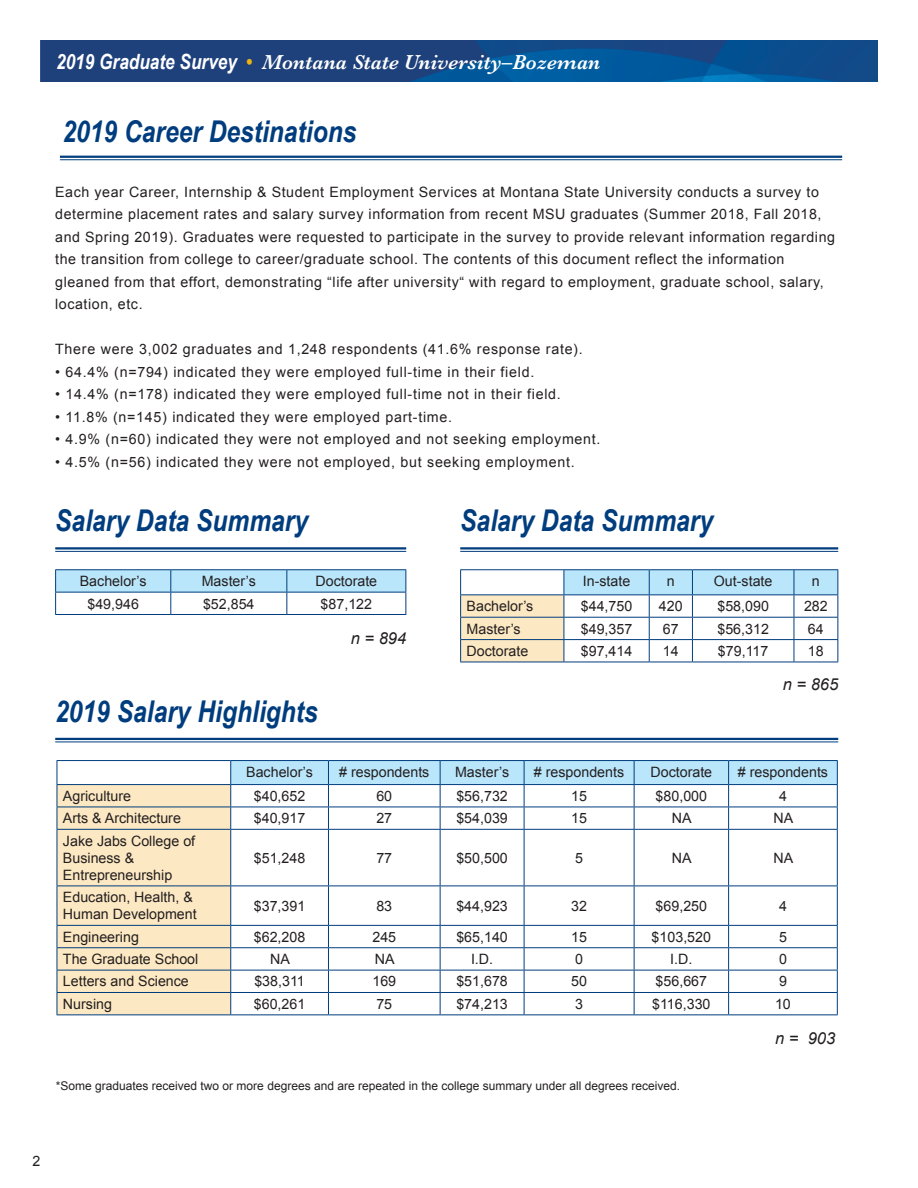
<style>
.page{position:relative;width:918px;height:1188px;background:#fff}
.page>*{position:absolute;margin:0;border:0;box-sizing:border-box;transform-origin:0 0}
.t1{font:italic 700 30px "Arial Narrow";color:#003d7e}
.t2{font:italic 600 21px "Baskerville";color:#fff}
.t3{font:italic 16.5px "Arial";color:#231f20}
.Table_2{font:14.25px/22.5px "Arial";letter-spacing:.04em;color:#231f20}
.Table_2-2{font:14.25px/17.1px "Arial";color:#231f20}
.Table_1{font:14.25px "Arial";color:#231f20}
.Table_2-3{font:12px "Arial";color:#231f20}
.s1{font-family:"Arial Narrow";font-weight:700}
.s2{font-family:"Arial Narrow";font-weight:700;color:#efb310}
</style>
<div class="page">
<img style="left:40px;top:41px;width:838px;height:40px">
<hr style="left:60px;top:156px;width:782px;height:2px;background:#003d7e">
<hr style="left:60px;top:159px;width:782px;height:1px;background:#003d7e">
<hr style="left:55px;top:569px;width:116px;height:1px;background:#003d7e">
<hr style="left:171px;top:569px;width:116px;height:1px;background:#003d7e">
<hr style="left:287px;top:569px;width:119px;height:1px;background:#003d7e">
<hr style="left:55px;top:614px;width:116px;height:1px;background:#003d7e">
<hr style="left:171px;top:614px;width:116px;height:1px;background:#003d7e">
<hr style="left:287px;top:614px;width:119px;height:1px;background:#003d7e">
<svg style="left:55px;top:570px;width:351px;height:44px"></svg>
<hr style="left:564px;top:569px;width:85px;height:1px;background:#003d7e">
<hr style="left:649px;top:569px;width:43px;height:1px;background:#003d7e">
<hr style="left:692px;top:569px;width:102px;height:1px;background:#003d7e">
<hr style="left:794px;top:569px;width:44px;height:1px;background:#003d7e">
<hr style="left:460px;top:662px;width:104px;height:1px;background:#003d7e">
<hr style="left:460px;top:569px;width:104px;height:1px;background:#003d7e">
<hr style="left:564px;top:662px;width:85px;height:1px;background:#003d7e">
<hr style="left:649px;top:662px;width:43px;height:1px;background:#003d7e">
<hr style="left:692px;top:662px;width:102px;height:1px;background:#003d7e">
<hr style="left:794px;top:662px;width:44px;height:1px;background:#003d7e">
<svg style="left:460px;top:570px;width:378px;height:92px"></svg>
<hr style="left:231px;top:760px;width:97px;height:1px;background:#003d7e">
<hr style="left:328px;top:760px;width:112px;height:1px;background:#003d7e">
<hr style="left:440px;top:760px;width:84px;height:1px;background:#003d7e">
<hr style="left:524px;top:760px;width:110px;height:1px;background:#003d7e">
<hr style="left:634px;top:760px;width:95px;height:1px;background:#003d7e">
<hr style="left:729px;top:760px;width:109px;height:1px;background:#003d7e">
<hr style="left:57px;top:760px;width:174px;height:1px;background:#003d7e">
<svg style="left:57px;top:761px;width:781px;height:254px"></svg>
<hr style="left:460px;top:547px;width:378px;height:3px;background:#003d7e">
<hr style="left:460px;top:551px;width:378px;height:1px;background:#003d7e">
<hr style="left:55px;top:547px;width:351px;height:3px;background:#003d7e">
<hr style="left:55px;top:551px;width:351px;height:1px;background:#003d7e">
<hr style="left:55px;top:738px;width:783px;height:2px;background:#003d7e">
<hr style="left:55px;top:742px;width:783px;height:1px;background:#003d7e">
<h2 class="t2" style="left:56px;top:48px;width:546px"><span class="s1">2019 Graduate Survey</span> <span class="s2">•</span> Montana State University–Bozeman</h2>
<p class="t1" style="left:62px;top:108px;width:295px">2019 Career Destinations</p>
<p class="Table_2" style="left:55px;top:181px;width:781px">Each year Career, Internship &amp; Student Employment Services at Montana State University conducts a survey to determine placement rates and salary survey information from recent MSU graduates (Summer 2018, Fall 2018, and Spring 2019). Graduates were requested to participate in the survey to provide relevant information regarding the transition from college to career/graduate school. The contents of this document reflect the information gleaned from that effort, demonstrating “life after university“ with regard to employment, graduate school, salary, location, etc.</p>
<p class="Table_2" style="left:55px;top:338px;width:529px">There were 3,002 graduates and 1,248 respondents (41.6% response rate).</p>
<p class="Table_2" style="left:55px;top:361px;width:481px">• 64.4% (n=794) indicated they were employed full-time in their field.</p>
<p class="Table_2" style="left:55px;top:383px;width:507px">• 14.4% (n=178) indicated they were employed full-time not in their field.</p>
<p class="Table_2" style="left:55px;top:406px;width:398px">• 11.8% (n=145) indicated they were employed part-time.</p>
<p class="Table_2" style="left:55px;top:428px;width:547px">• 4.9% (n=60) indicated they were not employed and not seeking employment.</p>
<p class="Table_2" style="left:55px;top:451px;width:521px">• 4.5% (n=56) indicated they were not employed, but seeking employment.</p>
<p class="t1" style="left:55px;top:498px;width:254px">Salary Data Summary</p>
<p class="t1" style="left:460px;top:498px;width:254px">Salary Data Summary</p>
<p class="Table_2-2" style="left:80px;top:573px;width:68px">Bachelor’s</p>
<p class="Table_2" style="left:202px;top:570px;width:56px">Master’s</p>
<p class="Table_2-2" style="left:315px;top:573px;width:63px">Doctorate</p>
<p class="Table_2" style="left:87px;top:592px;width:53px">$49,946</p>
<p class="Table_2" style="left:203px;top:592px;width:53px">$52,854</p>
<p class="Table_2" style="left:321px;top:592px;width:53px">$87,122</p>
<p class="t1" style="left:55px;top:689px;width:264px">2019 Salary Highlights</p>
<p class="t3" style="left:351px;top:628px;width:57px">n = 894</p>
<p class="Table_2" style="left:583px;top:570px;width:49px">In-state</p>
<p class="Table_2" style="left:667px;top:570px;width:9px">n</p>
<p class="Table_2-2" style="left:714px;top:573px;width:60px">Out-state</p>
<p class="Table_2" style="left:812px;top:570px;width:9px">n</p>
<p class="Table_2-2" style="left:467px;top:598px;width:68px">Bachelor’s</p>
<p class="Table_2" style="left:581px;top:595px;width:53px">$44,750</p>
<p class="Table_2" style="left:659px;top:595px;width:25px">420</p>
<p class="Table_2" style="left:717px;top:595px;width:53px">$58,090</p>
<p class="Table_2" style="left:804px;top:595px;width:25px">282</p>
<p class="Table_2" style="left:467px;top:617px;width:56px">Master’s</p>
<p class="Table_2" style="left:581px;top:617px;width:53px">$49,357</p>
<p class="Table_2" style="left:663px;top:617px;width:17px">67</p>
<p class="Table_2" style="left:717px;top:617px;width:53px">$56,312</p>
<p class="Table_2" style="left:808px;top:617px;width:17px">64</p>
<p class="Table_2-2" style="left:467px;top:643px;width:63px">Doctorate</p>
<p class="Table_2" style="left:581px;top:640px;width:53px">$97,414</p>
<p class="Table_2" style="left:663px;top:640px;width:17px">14</p>
<p class="Table_2" style="left:718px;top:640px;width:52px">$79,117</p>
<p class="Table_2" style="left:808px;top:640px;width:17px">18</p>
<p class="t3" style="left:783px;top:674px;width:57px">n = 865</p>
<p class="Table_2-2" style="left:246px;top:764px;width:68px">Bachelor’s</p>
<p class="Table_2-2" style="left:339px;top:764px;width:92px"># respondents</p>
<p class="Table_2" style="left:455px;top:761px;width:56px">Master’s</p>
<p class="Table_2-2" style="left:534px;top:764px;width:92px"># respondents</p>
<p class="Table_2-2" style="left:650px;top:764px;width:63px">Doctorate</p>
<p class="Table_2-2" style="left:738px;top:764px;width:92px"># respondents</p>
<p class="Table_2-2" style="left:63px;top:788px;width:70px">Agriculture</p>
<p class="Table_2" style="left:254px;top:785px;width:53px">$40,652</p>
<p class="Table_1" style="left:376px;top:787px;width:17px">60</p>
<p class="Table_1" style="left:456px;top:787px;width:53px">$56,732</p>
<p class="Table_1" style="left:571px;top:787px;width:17px">15</p>
<p class="Table_1" style="left:656px;top:787px;width:53px">$80,000</p>
<p class="Table_1" style="left:779px;top:787px;width:9px">4</p>
<p class="Table_2-2" style="left:63px;top:810px;width:119px">Arts &amp; Architecture</p>
<p class="Table_2" style="left:254px;top:807px;width:53px">$40,917</p>
<p class="Table_1" style="left:376px;top:809px;width:17px">27</p>
<p class="Table_1" style="left:456px;top:809px;width:53px">$54,039</p>
<p class="Table_1" style="left:571px;top:809px;width:17px">15</p>
<p class="Table_1" style="left:672px;top:809px;width:21px">NA</p>
<p class="Table_1" style="left:773px;top:809px;width:21px">NA</p>
<p class="Table_2-2" style="left:63px;top:832px;width:134px">Jake Jabs College of<br>Business &amp;</p>
<p class="Table_2-2" style="left:63px;top:866px;width:111px">Entrepreneurship</p>
<p class="Table_2" style="left:254px;top:847px;width:53px">$51,248</p>
<p class="Table_1" style="left:376px;top:848px;width:17px">77</p>
<p class="Table_1" style="left:456px;top:848px;width:53px">$50,500</p>
<p class="Table_1" style="left:575px;top:848px;width:9px">5</p>
<p class="Table_1" style="left:672px;top:848px;width:21px">NA</p>
<p class="Table_1" style="left:773px;top:848px;width:21px">NA</p>
<p class="Table_2-2" style="left:63px;top:889px;width:135px">Education, Health, &amp;<br>Human Development</p>
<p class="Table_2" style="left:254px;top:895px;width:53px">$37,391</p>
<p class="Table_1" style="left:376px;top:896px;width:17px">83</p>
<p class="Table_1" style="left:456px;top:896px;width:53px">$44,923</p>
<p class="Table_1" style="left:571px;top:896px;width:17px">32</p>
<p class="Table_1" style="left:656px;top:896px;width:53px">$69,250</p>
<p class="Table_1" style="left:779px;top:896px;width:9px">4</p>
<p class="Table_2-2" style="left:63px;top:928px;width:78px">Engineering</p>
<p class="Table_2" style="left:254px;top:926px;width:53px">$62,208</p>
<p class="Table_1" style="left:372px;top:927px;width:25px">245</p>
<p class="Table_1" style="left:456px;top:927px;width:53px">$65,140</p>
<p class="Table_1" style="left:571px;top:927px;width:17px">15</p>
<p class="Table_1" style="left:652px;top:927px;width:61px">$103,520</p>
<p class="Table_1" style="left:779px;top:927px;width:9px">5</p>
<p class="Table_2-2" style="left:63px;top:951px;width:137px">The Graduate School</p>
<p class="Table_2" style="left:270px;top:948px;width:21px">NA</p>
<p class="Table_1" style="left:375px;top:950px;width:21px">NA</p>
<p class="Table_1" style="left:471px;top:950px;width:24px">I.D.</p>
<p class="Table_1" style="left:575px;top:950px;width:9px">0</p>
<p class="Table_1" style="left:670px;top:950px;width:24px">I.D.</p>
<p class="Table_1" style="left:779px;top:950px;width:9px">0</p>
<p class="Table_2-2" style="left:63px;top:973px;width:127px">Letters and Science</p>
<p class="Table_2" style="left:254px;top:970px;width:52px">$38,311</p>
<p class="Table_1" style="left:372px;top:972px;width:25px">169</p>
<p class="Table_1" style="left:456px;top:972px;width:53px">$51,678</p>
<p class="Table_1" style="left:571px;top:972px;width:17px">50</p>
<p class="Table_1" style="left:656px;top:972px;width:53px">$56,667</p>
<p class="Table_1" style="left:779px;top:972px;width:9px">9</p>
<p class="Table_2-2" style="left:63px;top:995px;width:51px">Nursing</p>
<p class="Table_2" style="left:254px;top:993px;width:53px">$60,261</p>
<p class="Table_1" style="left:376px;top:995px;width:17px">75</p>
<p class="Table_1" style="left:456px;top:995px;width:53px">$74,213</p>
<p class="Table_1" style="left:575px;top:995px;width:9px">3</p>
<p class="Table_1" style="left:652px;top:995px;width:60px">$116,330</p>
<p class="Table_1" style="left:775px;top:995px;width:17px">10</p>
<p class="Table_2-3" style="left:56px;top:1078px;width:626px">*Some graduates received two or more degrees and are repeated in the college summary under all degrees received.</p>
<p class="t3" style="left:775px;top:1027px;width:62px">n = 903</p>
<p class="Table_2" style="left:33px;top:1150px;width:9px">2</p>
</div>
